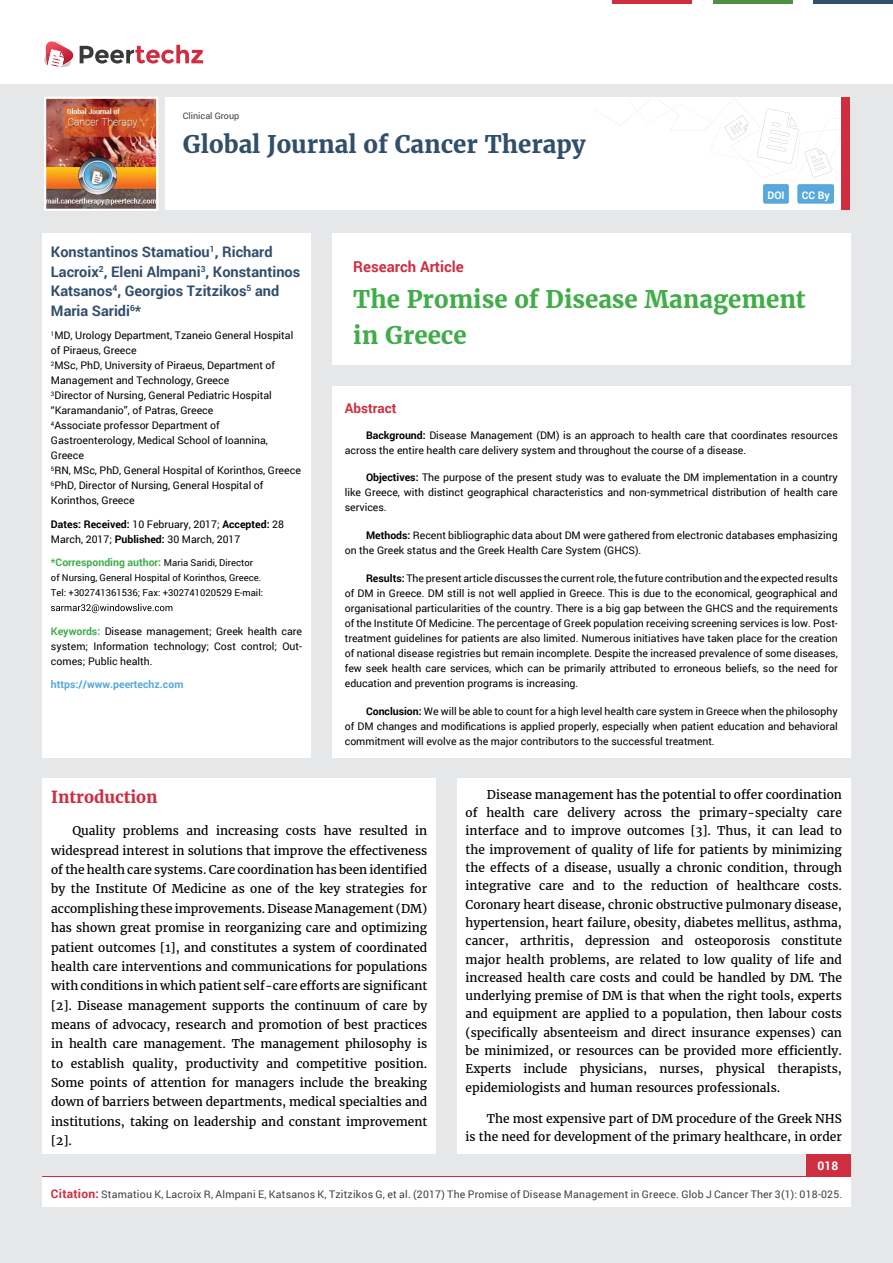
<style>
.page{position:relative;width:893px;height:1263px;background:#e6e7e8}
.page>*{position:absolute;margin:0;border:0;box-sizing:border-box;transform-origin:0 0}
.t1{font:700 24px/36px "Merriweather";color:#41ad49}
.t2{font:700 24px "Merriweather";color:#314e6b}
.t3{font:700 16.5px "Merriweather";color:#cf2e41}
.t4{font:700 15px "Roboto";color:#cf2e41}
.t5{font:700 14.55px/19.5px "Roboto";color:#314e6b}
.t6{font:700 13.5px "Roboto";color:#cf2e41}
.t7{font:12px/18.3px "Merriweather";color:#000;text-align:justify}
.t8{font:700 12px "Roboto";color:#fff}
.t9{font:10.5px/15px "Roboto";color:#000}
.t10{font:10.5px "Roboto";letter-spacing:.02em;color:#414042}
.t11{font:700 10.5px "Roboto";color:#41ad49}
.t12{font:700 10.5px "Roboto";color:#56a8dd}
.t13{font:700 10.5px "Roboto";color:#fff}
.t14{font:9.45px/15px "Roboto";color:#000}
.t15{font:9px "Roboto";color:#414042}
.s1{font-weight:700}
.s2{font-weight:400;font-size:9.45px;color:#000}
.s3{font-weight:700;color:#41ad49}
.s4{font-weight:700;font-size:12px;color:#cf2e41}
</style>
<div class="page">
<div style="left:165px;top:98px;width:684px;height:112px;background:#fff"></div>
<svg style="left:596px;top:99px;width:245px;height:79px"></svg>
<div style="left:841px;top:98px;width:8px;height:112px;background:#cf2e41"></div>
<img style="left:44px;top:97px;width:114px;height:114px">
<div style="left:0;top:0;width:893px;height:83px;background:#fff"></div>
<svg style="left:44px;top:41px;width:159px;height:27px"></svg>
<div style="left:763px;top:184px;width:26px;height:20px;background:#56a8dd;border-radius:2px"></div>
<div style="left:797px;top:184px;width:37px;height:20px;background:#56a8dd;border-radius:2px"></div>
<hr style="left:713px;top:0;width:79px;height:3px;background:#4d9041">
<hr style="left:612px;top:0;width:80px;height:3px;background:#cf2e41">
<hr style="left:813px;top:0;width:80px;height:3px;background:#314e6b">
<div style="left:806px;top:1154px;width:44px;height:51px;background:#cf2e41"></div>
<div style="left:42px;top:1177px;width:809px;height:30px;background:#fff"></div>
<div style="left:332px;top:386px;width:518px;height:371px;background:#fff"></div>
<div style="left:332px;top:233px;width:518px;height:132px;background:#fff"></div>
<div style="left:42px;top:233px;width:269px;height:524px;background:#fff"></div>
<svg style="left:51px;top:604px;width:121px;height:9px"></svg>
<div style="left:43px;top:779px;width:393px;height:375px;background:#fff"></div>
<div style="left:457px;top:779px;width:393px;height:375px;background:#fff"></div>
<p class="t15" style="left:183px;top:110px;width:58px">Clinical Group</p>
<h1 class="t2" style="left:183px;top:129px;width:404px">Global Journal of Cancer Therapy</h1>
<p class="t13" style="left:767px;top:188px;width:19px">DOI</p>
<p class="t13" style="left:802px;top:188px;width:29px">CC By</p>
<h3 class="t5" style="left:51px;top:242px;width:251px">Konstantinos Stamatiou<sup>1</sup>, Richard<br>Lacroix<sup>2</sup>, Eleni Almpani<sup>3</sup>, Konstantinos<br>Katsanos<sup>4</sup>, Georgios Tzitzikos<sup>5</sup> and<br>Maria Saridi<sup>6</sup>*</h3>
<p class="t9" style="left:51px;top:327px;width:251px"><sup>1</sup>MD, Urology Department, Tzaneio General Hospital of Piraeus, Greece<br><sup>2</sup>MSc, PhD, University of Piraeus, Department of Management and Technology, Greece<br><sup>3</sup>Director of Nursing, General Pediatric Hospital “Karamandanio”, of Patras, Greece<br><sup>4</sup>Associate professor Department of Gastroenterology, Medical School of Ioannina, Greece<br><sup>5</sup>RN, MSc, PhD, General Hospital of Korinthos, Greece <sup>6</sup>PhD, Director of Nursing, General Hospital of Korinthos, Greece</p>
<p class="t9" style="left:51px;top:516px;width:235px"><span class="s1">Dates: Received:</span> 10 February, 2017; <span class="s1">Accepted:</span> 28<br>March, 2017; <span class="s1">Published:</span> 30 March, 2017</p>
<p class="t11" style="left:51px;top:555px;width:204px">*Corresponding author: <span class="s2">Maria Saridi, Director</span></p>
<p class="t14" style="left:51px;top:570px;width:214px">of Nursing, General Hospital of Korinthos, Greece.<br>Tel: +302741361536; Fax: +302741020529 E-mail:</p>
<p class="t9" style="left:51px;top:623px;width:253px;text-align:justify"><span class="s3">Keywords:</span> Disease management; Greek health care system; Information technology; Cost control; Out&shy;comes; Public health.</p>
<p class="t12" style="left:51px;top:677px;width:134px">https://www.peertechz.com</p>
<h3 class="t4" style="left:353px;top:256px;width:112px">Research Article</h3>
<h1 class="t1" style="left:353px;top:281px;width:454px">The Promise of Disease Management in Greece</h1>
<p class="t6" style="left:345px;top:399px;width:53px">Abstract</p>
<p class="t9" style="left:345px;top:427px;width:494px;text-indent:21px"><span class="s1">Background:</span> Disease Management (DM) is an approach to health care that coordinates resources across the entire health care delivery system and throughout the course of a disease.</p>
<p class="t9" style="left:345px;top:470px;width:494px;text-align:justify;text-indent:21px"><span class="s1">Objectives:</span> The purpose of the present study was to evaluate the DM implementation in a country like Greece, with distinct geographical characteristics and non-symmetrical distribution of health care services.</p>
<p class="t9" style="left:345px;top:527px;width:494px;text-indent:21px"><span class="s1">Methods:</span> Recent bibliographic data about DM were gathered from electronic databases emphasizing on the Greek status and the Greek Health Care System (GHCS).</p>
<p class="t9" style="left:345px;top:570px;width:494px;text-align:justify;text-indent:21px"><span class="s1">Results:</span> The present article discusses the current role, the future contribution and the expected results of DM in Greece. DM still is not well applied in Greece. This is due to the economical, geographical and organisational particularities of the country. There is a big gap between the GHCS and the requirements of the Institute Of Medicine. The percentage of Greek population receiving screening services is low. Post&shy;treatment guidelines for patients are also limited. Numerous initiatives have taken place for the creation of national disease registries but remain incomplete. Despite the increased prevalence of some diseases, few seek health care services, which can be primarily attributed to erroneous beliefs, so the need for education and prevention programs is increasing.</p>
<p class="t9" style="left:345px;top:703px;width:494px;text-align:justify;text-indent:21px"><span class="s1">Conclusion:</span> We will be able to count for a high level health care system in Greece when the philosophy of DM changes and modifications is applied properly, especially when patient education and behavioral commitment will evolve as the major contributors to the successful treatment.</p>
<h2 class="t3" style="left:51px;top:787px;width:108px">Introduction</h2>
<p class="t7" style="left:51px;top:821px;width:378px;line-height:19.4px;text-indent:21px">Quality problems and increasing costs have resulted in widespread interest in solutions that improve the effectiveness of the health care systems. Care coordination has been identified by the Institute Of Medicine as one of the key strategies for accomplishing these improvements. Disease Management (DM) has shown great promise in reorganizing care and optimizing patient outcomes [1], and constitutes a system of coordinated health care interventions and communications for populations with conditions in which patient self-care efforts are significant [2]. Disease management supports the continuum of care by means of advocacy, research and promotion of best practices in health care management. The management philosophy is to establish quality, productivity and competitive position.<br>Some points of attention for managers include the breaking down of barriers between departments, medical specialties and institutions, taking on leadership and constant improvement [2].</p>
<p class="t7" style="left:466px;top:785px;width:378px;text-indent:21px">Disease management has the potential to offer coordination of health care delivery across the primary-specialty care interface and to improve outcomes [3]. Thus, it can lead to the improvement of quality of life for patients by minimizing the effects of a disease, usually a chronic condition, through integrative care and to the reduction of healthcare costs.<br>Coronary heart disease, chronic obstructive pulmonary disease, hypertension, heart failure, obesity, diabetes mellitus, asthma, cancer, arthritis, depression and osteoporosis constitute major health problems, are related to low quality of life and increased health care costs and could be handled by DM. The underlying premise of DM is that when the right tools, experts and equipment are applied to a population, then labour costs (specifically absenteeism and direct insurance expenses) can be minimized, or resources can be provided more efficiently.<br>Experts include physicians, nurses, physical therapists, epidemiologists and human resources professionals.</p>
<p class="t7" style="left:466px;top:1109px;width:378px;text-align:right">The most expensive part of DM procedure of the Greek NHS<br>is the need for development of the primary healthcare, in order</p>
<p class="t8" style="left:817px;top:1158px;width:22px">018</p>
<p class="t10" style="left:51px;top:1187px;width:793px"><span class="s4">Citation:</span> Stamatiou K, Lacroix R, Almpani E, Katsanos K, Tzitzikos G, et al. (2017) The Promise of Disease Management in Greece. Glob J Cancer Ther 3(1): 018-025.</p>
</div>
